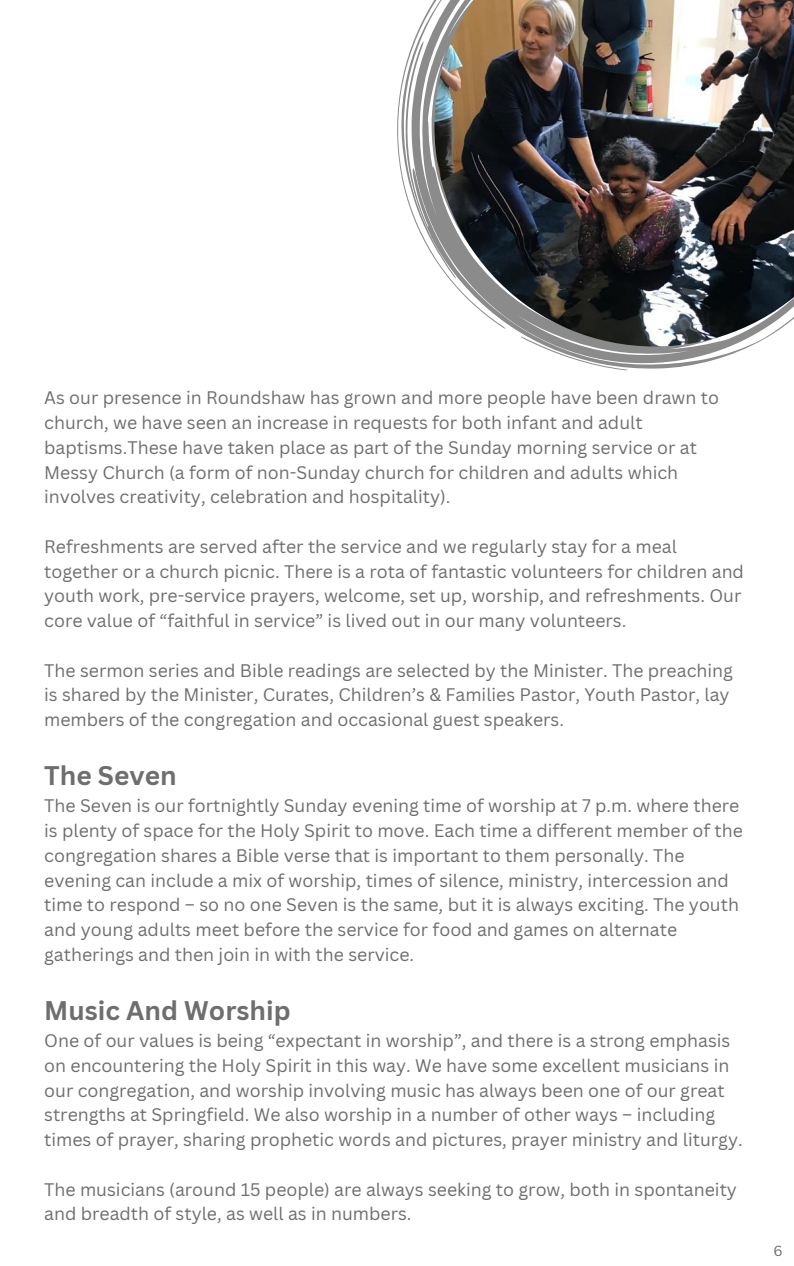
<style>
.page{position:relative;width:794px;height:1266px;background:#fff}
.page>*{position:absolute;margin:0;border:0;box-sizing:border-box;transform-origin:0 0}
.t1{font:700 26.25px "Canva Sans";color:#6e6e6e}
.t2{font:17.7px/24.8px "Canva Sans";color:#6e6e6e}
.t3{font:14.25px "Canva Sans";color:#6e6e6e}
</style>
<div class="page">
<svg style="left:413px;top:1px;width:21px;height:40px"></svg>
<svg style="left:400px;top:41px;width:351px;height:328px"></svg>
<img style="left:434px;top:0;width:359px;height:346px">
<p class="t2" style="left:44px;top:385px;width:676px">As our presence in Roundshaw has grown and more people have been drawn to church, we have seen an increase in requests for both infant and adult baptisms.These have taken place as part of the Sunday morning service or at Messy Church (a form of non-Sunday church for children and adults which involves creativity, celebration and hospitality).</p>
<p class="t2" style="left:44px;top:533px;width:701px">Refreshments are served after the service and we regularly stay for a meal together or a church picnic. There is a rota of fantastic volunteers for children and youth work, pre-service prayers, welcome, set up, worship, and refreshments. Our core value of “faithful in service” is lived out in our many volunteers.</p>
<p class="t2" style="left:44px;top:657px;width:689px">The sermon series and Bible readings are selected by the Minister. The preaching is shared by the Minister, Curates, Children’s &amp; Families Pastor, Youth Pastor, lay members of the congregation and occasional guest speakers.</p>
<h1 class="t1" style="left:44px;top:757px;width:134px">The Seven</h1>
<p class="t2" style="left:44px;top:793px;width:699px">The Seven is our fortnightly Sunday evening time of worship at 7 p.m. where there is plenty of space for the Holy Spirit to move. Each time a different member of the congregation shares a Bible verse that is important to them personally. The evening can include a mix of worship, times of silence, ministry, intercession and time to respond – so no one Seven is the same, but it is always exciting. The youth and young adults meet before the service for food and games on alternate gatherings and then join in with the service.</p>
<h1 class="t1" style="left:44px;top:992px;width:248px">Music And Worship</h1>
<p class="t2" style="left:44px;top:1028px;width:699px">One of our values is being “expectant in worship”, and there is a strong emphasis on encountering the Holy Spirit in this way. We have some excellent musicians in our congregation, and worship involving music has always been one of our great strengths at Springfield. We also worship in a number of other ways – including times of prayer, sharing prophetic words and pictures, prayer ministry and liturgy.</p>
<p class="t2" style="left:44px;top:1176px;width:694px">The musicians (around 15 people) are always seeking to grow, both in spontaneity and breadth of style, as well as in numbers.</p>
<p class="t3" style="left:773px;top:1240px;width:11px">6</p>
</div>
